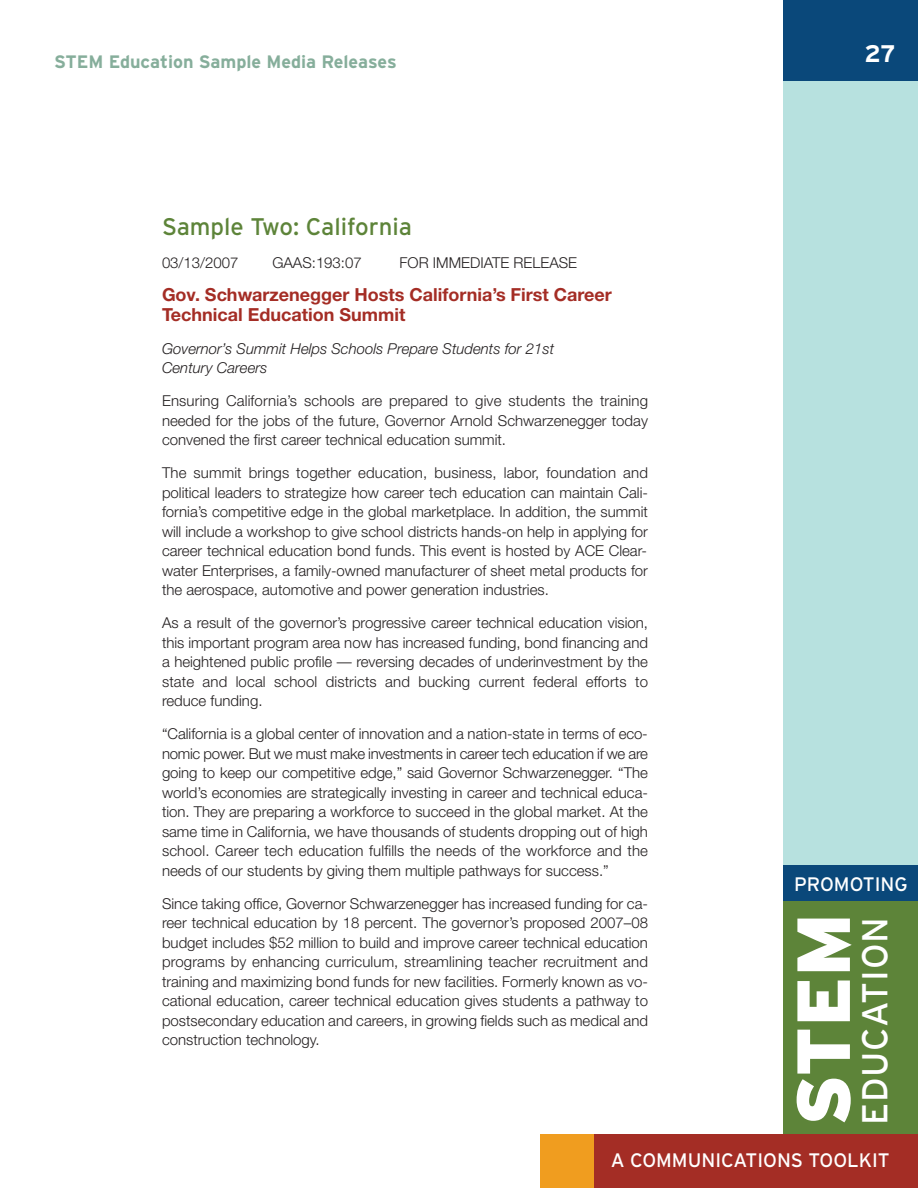
<style>
.page{position:relative;width:918px;height:1188px;background:#fff}
.page>*{position:absolute;margin:0;border:0;box-sizing:border-box;transform-origin:0 0}
.t1{font:900 75px "Interstate";color:#fff}
.t2{font:36px "Interstate";letter-spacing:.025em;color:#fff}
.t3{font:24px "Interstate";color:#5d8439}
.t4{font:700 24px "Interstate";color:#fff}
.t5{font:19.5px "Interstate";color:#fff}
.t6{font:700 18px/19.5px "Helvetica Neue";color:#a42d25}
.t7{font:700 18px "Interstate";color:#86ae9b}
.t8{font:300 15px/19.5px "Helvetica Neue";color:#231f20;text-align:justify}
.t9{font:italic 300 15px/19.5px "Helvetica Neue";color:#231f20}
</style>
<div class="page">
<div style="left:783px;top:895px;width:135px;height:239px;background:#5d8439"></div>
<div style="left:783px;top:0;width:135px;height:81px;background:#0a487a"></div>
<div style="left:594px;top:1134px;width:324px;height:54px;background:#a42d25"></div>
<div style="left:540px;top:1134px;width:54px;height:54px;background:#f09d1f"></div>
<div style="left:783px;top:81px;width:135px;height:791px;background:#b7e1df"></div>
<div style="left:783px;top:865px;width:135px;height:36px;background:#0a487a"></div>
<p class="t7" style="left:54px;top:52px;width:344px">STEM Education Sample Media Releases</p>
<h3 class="t3" style="left:162px;top:213px;width:252px">Sample Two: California</h3>
<p class="t8" style="left:162px;top:255px;width:78px">03/13/2007</p>
<p class="t8" style="left:272px;top:255px;width:91px">GAAS:193:07</p>
<p class="t8" style="left:400px;top:255px;width:179px">FOR IMMEDIATE RELEASE</p>
<p class="t6" style="left:162px;top:287px;width:451px">Gov. Schwarzenegger Hosts California’s First Career<br>Technical Education Summit</p>
<p class="t9" style="left:162px;top:340px;width:394px">Governor’s Summit Helps Schools Prepare Students for 21st<br>Century Careers</p>
<p class="t8" style="left:162px;top:393px;width:488px">Ensuring California’s schools are prepared to give students the training needed for the jobs of the future, Governor Arnold Schwarzenegger today convened the first career technical education summit.</p>
<p class="t8" style="left:162px;top:465px;width:488px">The summit brings together education, business, labor, foundation and political leaders to strategize how career tech education can maintain Cali&shy;fornia’s competitive edge in the global marketplace. In addition, the summit will include a workshop to give school districts hands-on help in applying for career technical education bond funds. This event is hosted by ACE Clear&shy;water Enterprises, a family-owned manufacturer of sheet metal products for the aerospace, automotive and power generation industries.</p>
<p class="t8" style="left:162px;top:615px;width:488px">As a result of the governor’s progressive career technical education vision, this important program area now has increased funding, bond financing and a heightened public profile — reversing decades of underinvestment by the state and local school districts and bucking current federal efforts to reduce funding.</p>
<p class="t8" style="left:162px;top:726px;width:488px">“California is a global center of innovation and a nation-state in terms of eco&shy;nomic power. But we must make investments in career tech education if we are going to keep our competitive edge,” said Governor Schwarzenegger. “The world’s economies are strategically investing in career and technical educa&shy;tion. They are preparing a workforce to succeed in the global market. At the same time in California, we have thousands of students dropping out of high school. Career tech education fulfills the needs of the workforce and the needs of our students by giving them multiple pathways for success.”</p>
<p class="t8" style="left:162px;top:895px;width:488px">Since taking office, Governor Schwarzenegger has increased funding for ca&shy;reer technical education by 18 percent. The governor’s proposed 2007–08 budget includes $52 million to build and improve career technical education programs by enhancing curriculum, streamlining teacher recruitment and training and maximizing bond funds for new facilities. Formerly known as vo&shy;cational education, career technical education gives students a pathway to postsecondary education and careers, in growing fields such as medical and construction technology.</p>
<h3 class="t4" style="left:865px;top:40px;width:32px">27</h3>
<h3 class="t5" style="left:794px;top:873px;width:115px">PROMOTING</h3>
<h1 class="t1" style="left:780px;top:1126px;width:214px;rotate:-90deg">STEM</h1>
<h2 class="t2" style="left:854px;top:1125px;width:210px;rotate:-90deg">EDUCATION</h2>
<h3 class="t5" style="left:611px;top:1149px;width:280px">A COMMUNICATIONS TOOLKIT</h3>
</div>
